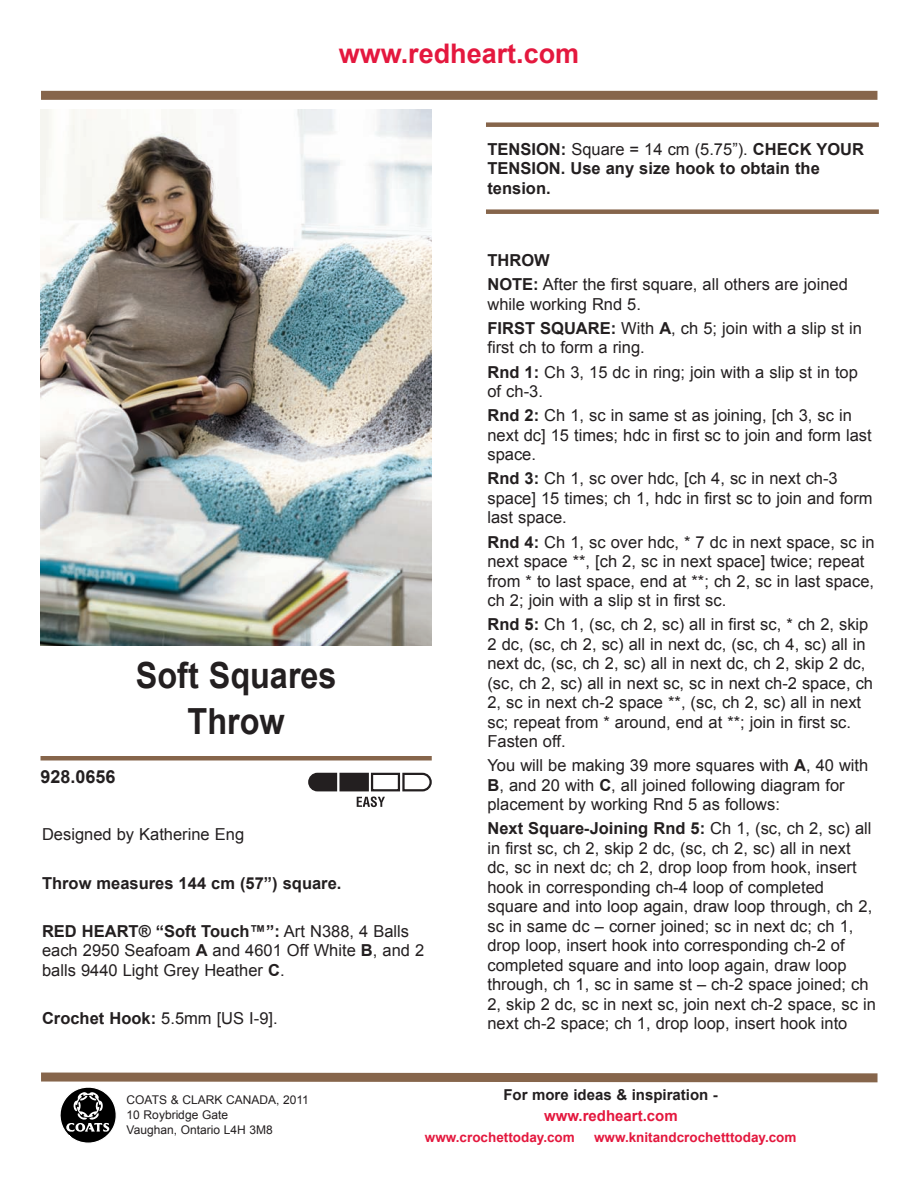
<style>
.page{position:relative;width:918px;height:1188px;background:#fff}
.page>*{position:absolute;margin:0;border:0;box-sizing:border-box;transform-origin:0 0}
.t1{font:700 36px/46.2px "Arial";color:#231f20;text-align:center;scale:.9 1}
.t2{font:700 27px "Arial";color:#e4183e}
.t3{font:700 18px "Arial";color:#231f20}
.t4{font:16.5px/19.5px "Arial";color:#231f20}
.t5{font:700 16.5px/19.5px "Arial";color:#231f20}
.t6{font:700 15px "Arial";color:#231f20}
.t7{font:700 15px "Arial";color:#e4183e}
.t8{font:700 13.5px "Arial";color:#e4183e}
.t9{font:12px/15px "Arial";color:#231f20}
.s1{font-weight:700}
.s2{font-weight:400}
</style>
<div class="page">
<img style="left:40px;top:109px;width:392px;height:536px">
<svg style="left:308px;top:772px;width:30px;height:20px"></svg>
<svg style="left:402px;top:772px;width:30px;height:20px"></svg>
<div style="left:371px;top:773px;width:29px;height:18px;border:2px solid #231f20"></div>
<div style="left:341px;top:774px;width:27px;height:16px;background:#231f20"></div>
<div style="left:339px;top:773px;width:30px;height:18px;border:2px solid #231f20"></div>
<svg style="left:357px;top:797px;width:28px;height:10px"></svg>
<hr style="left:41px;top:756px;width:391px;height:4px;background:#86654b">
<div style="left:486px;top:122px;width:393px;height:5px;background:#86654b"></div>
<div style="left:486px;top:209px;width:393px;height:5px;background:#86654b"></div>
<div style="left:41px;top:91px;width:836px;height:9px;background:#86654b"></div>
<svg style="left:41px;top:1072px;width:837px;height:71px"></svg>
<h2 class="t2" style="left:339px;top:39px;width:242px">www.redheart.com</h2>
<p class="t3" style="left:40px;top:767px;width:77px">928.0656</p>
<h1 class="t1" style="left:136px;top:652px;width:225px">Soft Squares<br>Throw</h1>
<p class="t4" style="left:42px;top:825px;width:204px">Designed by Katherine Eng</p>
<p class="t5" style="left:42px;top:873px;width:301px">Throw measures 144 cm (57”) square.</p>
<p class="t4" style="left:42px;top:921px;width:384px"><span class="s1">RED HEART® “Soft Touch™”:</span> Art N388, 4 Balls each 2950 Seafoam <span class="s1">A</span> and 4601 Off White <span class="s1">B</span>, and 2 balls 9440 Light Grey Heather <span class="s1">C</span>.</p>
<p class="t4" style="left:42px;top:1009px;width:237px"><span class="s1">Crochet Hook:</span> 5.5mm [US I-9].</p>
<p class="t5" style="left:487px;top:139px;width:378px">TENSION: <span class="s2">Square = 14 cm (5.75”).</span> CHECK YOUR<br>TENSION. Use any size hook to obtain the tension.</p>
<p class="t4" style="left:487px;top:248px;width:362px;line-height:24.2px"><span class="s1">THROW<br>NOTE:</span> After the first square, all others are joined</p>
<p class="t4" style="left:487px;top:292px;width:376px;line-height:24.2px">while working Rnd 5.<br><span class="s1">FIRST SQUARE:</span> With <span class="s1">A</span>, ch 5; join with a slip st in</p>
<p class="t4" style="left:487px;top:336px;width:372px;line-height:24.2px">first ch to form a ring.<br><span class="s1">Rnd 1:</span> Ch 3, 15 dc in ring; join with a slip st in top</p>
<p class="t4" style="left:487px;top:379px;width:366px;line-height:24.2px">of ch-3.<br><span class="s1">Rnd 2:</span> Ch 1, sc in same st as joining, [ch 3, sc in</p>
<p class="t4" style="left:487px;top:425px;width:386px">next dc] 15 times; hdc in first sc to join and form last space.</p>
<p class="t4" style="left:487px;top:469px;width:387px"><span class="s1">Rnd 3:</span> Ch 1, sc over hdc, [ch 4, sc in next ch-3 space] 15 times; ch 1, hdc in first sc to join and form last space.</p>
<p class="t4" style="left:487px;top:532px;width:389px"><span class="s1">Rnd 4:</span> Ch 1, sc over hdc, * 7 dc in next space, sc in next space **, [ch 2, sc in next space] twice; repeat from * to last space, end at **; ch 2, sc in last space, ch 2; join with a slip st in first sc.</p>
<p class="t4" style="left:487px;top:615px;width:387px"><span class="s1">Rnd 5:</span> Ch 1, (sc, ch 2, sc) all in first sc, * ch 2, skip 2 dc, (sc, ch 2, sc) all in next dc, (sc, ch 4, sc) all in next dc, (sc, ch 2, sc) all in next dc, ch 2, skip 2 dc, (sc, ch 2, sc) all in next sc, sc in next ch-2 space, ch 2, sc in next ch-2 space **, (sc, ch 2, sc) all in next sc; repeat from * around, end at **; join in first sc.<br>Fasten off.</p>
<p class="t4" style="left:487px;top:756px;width:382px">You will be making 39 more squares with <span class="s1">A</span>, 40 with<br><span class="s1">B</span>, and 20 with <span class="s1">C</span>, all joined following diagram for placement by working Rnd 5 as follows:</p>
<p class="t4" style="left:487px;top:819px;width:390px"><span class="s1">Next Square-Joining Rnd 5:</span> Ch 1, (sc, ch 2, sc) all in first sc, ch 2, skip 2 dc, (sc, ch 2, sc) all in next dc, sc in next dc; ch 2, drop loop from hook, insert hook in corresponding ch-4 loop of completed square and into loop again, draw loop through, ch 2, sc in same dc – corner joined; sc in next dc; ch 1, drop loop, insert hook into corresponding ch-2 of completed square and into loop again, draw loop through, ch 1, sc in same st – ch-2 space joined; ch 2, skip 2 dc, sc in next sc, join next ch-2 space, sc in next ch-2 space; ch 1, drop loop, insert hook into</p>
<p class="t9" style="left:127px;top:1092px;width:184px">COATS &amp; CLARK CANADA, 2011<br>10 Roybridge Gate<br>Vaughan, Ontario L4H 3M8</p>
<p class="t6" style="left:503px;top:1086px;width:216px">For more ideas &amp; inspiration -</p>
<p class="t7" style="left:544px;top:1107px;width:135px">www.redheart.com</p>
<p class="t8" style="left:425px;top:1130px;width:152px">www.crochettoday.com</p>
<p class="t8" style="left:594px;top:1130px;width:204px">www.knitandcrochetttoday.com</p>
</div>
